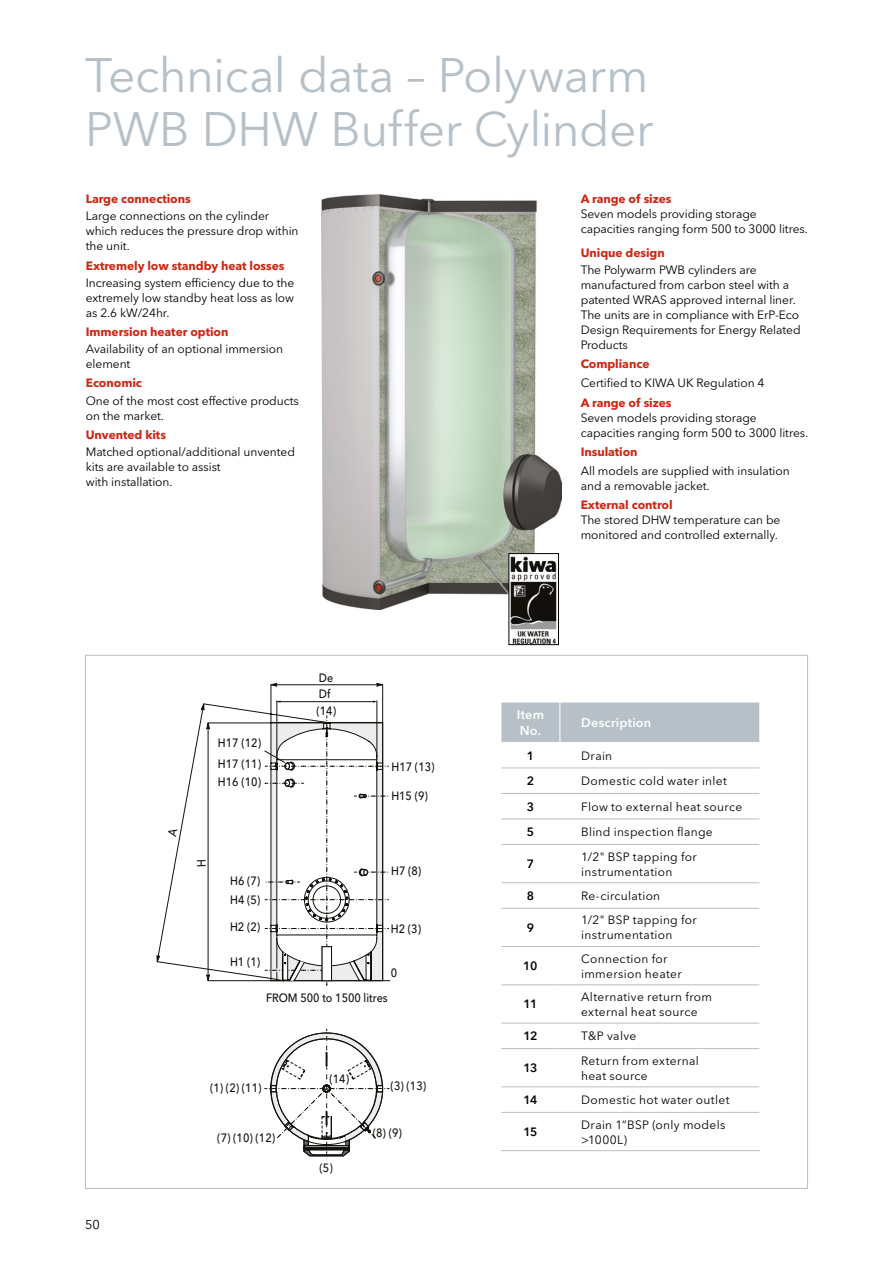
<style>
.page{position:relative;width:893px;height:1263px;background:#fff}
.page>*{position:absolute;margin:0;border:0;box-sizing:border-box;transform-origin:0 0}
.t1{font:48px/54px "Avenir Next LT Pro";letter-spacing:-.01em;color:#b6c0c6}
.t2{font:600 12.75px/16.5px "Avenir Next LT Pro";letter-spacing:.02em;color:#fff}
.t3{font:12.75px "Avenir Next LT Pro";color:#000}
.t4{font:12px/15px "Avenir Next LT Pro";letter-spacing:-.005em;color:#000}
.t5{font:12px/15px "Avenir Next LT Pro";letter-spacing:.025em;color:#000}
.t6{font:700 12px "Avenir Next LT Pro";letter-spacing:-.005em;color:#cb2815}
.t7{font:500 12px/16.2px "Avenir Next LT Pro";color:#12100b;scale:.9 1}
.t8{font:600 12px "Avenir Next LT Pro";letter-spacing:-.04em;color:#000}
</style>
<div class="page">
<img style="left:322px;top:194px;width:239px;height:416px">
<svg style="left:208px;top:683px;width:176px;height:292px"></svg>
<svg style="left:206px;top:974px;width:4px;height:7px"></svg>
<svg style="left:264px;top:1029px;width:125px;height:130px"></svg>
<svg style="left:264px;top:716px;width:126px;height:270px"></svg>
<hr style="left:377px;top:700px;width:1px;height:59px;background:#12100b">
<hr style="left:277px;top:700px;width:1px;height:59px;background:#12100b">
<hr style="left:277px;top:701px;width:98px;height:1px;background:#13110c">
<div style="left:501px;top:702px;width:59px;height:40px;background:#b6c0c6"></div>
<div style="left:560px;top:702px;width:200px;height:40px;background:#b6c0c6"></div>
<hr style="left:501px;top:702px;width:59px;height:1px;background:#fff">
<hr style="left:501px;top:702px;width:1px;height:40px;background:#fff">
<hr style="left:560px;top:702px;width:200px;height:1px;background:#fff">
<hr style="left:560px;top:702px;width:1px;height:40px;background:#fff">
<hr style="left:759px;top:702px;width:1px;height:40px;background:#fff">
<hr style="left:501px;top:767px;width:59px;height:1px;background:#b6c0c6">
<hr style="left:560px;top:767px;width:199px;height:1px;background:#b6c0c6">
<hr style="left:501px;top:793px;width:59px;height:1px;background:#b6c0c6">
<hr style="left:560px;top:793px;width:199px;height:1px;background:#b6c0c6">
<hr style="left:501px;top:818px;width:59px;height:1px;background:#b6c0c6">
<hr style="left:560px;top:818px;width:199px;height:1px;background:#b6c0c6">
<hr style="left:501px;top:844px;width:59px;height:1px;background:#b6c0c6">
<hr style="left:560px;top:844px;width:199px;height:1px;background:#b6c0c6">
<hr style="left:501px;top:882px;width:59px;height:1px;background:#b6c0c6">
<hr style="left:560px;top:882px;width:199px;height:1px;background:#b6c0c6">
<hr style="left:501px;top:908px;width:59px;height:1px;background:#b6c0c6">
<hr style="left:560px;top:908px;width:199px;height:1px;background:#b6c0c6">
<hr style="left:501px;top:946px;width:59px;height:1px;background:#b6c0c6">
<hr style="left:560px;top:946px;width:199px;height:1px;background:#b6c0c6">
<hr style="left:501px;top:984px;width:59px;height:1px;background:#b6c0c6">
<hr style="left:560px;top:984px;width:199px;height:1px;background:#b6c0c6">
<hr style="left:501px;top:1023px;width:59px;height:1px;background:#b6c0c6">
<hr style="left:560px;top:1023px;width:199px;height:1px;background:#b6c0c6">
<hr style="left:501px;top:1048px;width:59px;height:1px;background:#b6c0c6">
<hr style="left:560px;top:1048px;width:199px;height:1px;background:#b6c0c6">
<hr style="left:501px;top:1086px;width:59px;height:1px;background:#b6c0c6">
<hr style="left:560px;top:1086px;width:199px;height:1px;background:#b6c0c6">
<hr style="left:501px;top:1112px;width:59px;height:1px;background:#b6c0c6">
<hr style="left:560px;top:1112px;width:199px;height:1px;background:#b6c0c6">
<hr style="left:501px;top:1150px;width:59px;height:1px;background:#b6c0c6">
<hr style="left:560px;top:1150px;width:200px;height:1px;background:#b6c0c6">
<svg style="left:510px;top:555px;width:47px;height:74px"></svg>
<img style="left:511px;top:556px;width:46px;height:87px">
<div style="left:508px;top:553px;width:51px;height:92px;border:1px solid #000"></div>
<svg style="left:157px;top:703px;width:53px;height:259px"></svg>
<h1 class="t1" style="left:85px;top:48px;width:570px">Technical data – Polywarm<br>PWB DHW Buffer Cylinder</h1>
<p class="t6" style="left:86px;top:192px;width:106px">Large connections</p>
<p class="t4" style="left:86px;top:209px;width:214px">Large connections on the cylinder which reduces the pressure drop within the unit.</p>
<p class="t6" style="left:86px;top:258px;width:200px">Extremely low standby heat losses</p>
<p class="t4" style="left:86px;top:275px;width:210px;text-align:justify">Increasing system efficiency due to the extremely low standby heat loss as low as 2.6 kW/24hr.</p>
<p class="t6" style="left:86px;top:324px;width:144px">Immersion heater option</p>
<p class="t4" style="left:86px;top:341px;width:199px">Availability of an optional immersion element</p>
<p class="t6" style="left:86px;top:376px;width:58px">Economic</p>
<p class="t4" style="left:86px;top:393px;width:215px">One of the most cost effective products on the market.</p>
<p class="t6" style="left:86px;top:427px;width:82px">Unvented kits</p>
<p class="t4" style="left:86px;top:444px;width:211px">Matched optional/additional unvented kits are available to assist<br>with installation.</p>
<p class="t7" style="left:218px;top:735px;width:49px">H17 (12)</p>
<p class="t7" style="left:218px;top:754px;width:49px;line-height:18.3px">H17 (11)<br>H16 (10)</p>
<p class="t7" style="left:230px;top:872px;width:35px">H6 (7)</p>
<p class="t7" style="left:230px;top:891px;width:35px">H4 (5)</p>
<p class="t7" style="left:230px;top:918px;width:35px">H2 (2)</p>
<p class="t7" style="left:230px;top:953px;width:35px">H1 (1)</p>
<p class="t7" style="left:319px;top:670px;width:18px">De<br>Df</p>
<p class="t7" style="left:316px;top:703px;width:23px">(14)</p>
<p class="t7" style="left:392px;top:758px;width:49px">H17 (13)</p>
<p class="t7" style="left:391px;top:788px;width:42px">H15 (9)</p>
<p class="t7" style="left:391px;top:863px;width:35px">H7 (8)</p>
<p class="t7" style="left:391px;top:920px;width:35px">H2 (3)</p>
<p class="t7" style="left:391px;top:965px;width:9px">0</p>
<p class="t7" style="left:266px;top:990px;width:137px">FROM 500 to 1500 litres</p>
<p class="t3" style="left:85px;top:1217px;width:16px">50</p>
<p class="t7" style="left:210px;top:1080px;width:59px">(1) (2) (11)</p>
<p class="t7" style="left:217px;top:1130px;width:66px">(7) (10) (12)</p>
<p class="t7" style="left:329px;top:1071px;width:23px">(14)</p>
<p class="t7" style="left:319px;top:1159px;width:16px">(5)</p>
<p class="t7" style="left:391px;top:1078px;width:41px">(3) (13)</p>
<p class="t7" style="left:373px;top:1124px;width:34px">(8) (9)</p>
<p class="t6" style="left:581px;top:192px;width:92px">A range of sizes</p>
<p class="t4" style="left:581px;top:207px;width:229px">Seven models providing storage capacities ranging form 500 to 3000 litres.</p>
<p class="t6" style="left:581px;top:245px;width:86px">Unique design</p>
<p class="t4" style="left:581px;top:262px;width:221px">The Polywarm PWB cylinders are manufactured from carbon steel with a patented WRAS approved internal liner.<br>The units are in compliance with ErP-Eco Design Requirements for Energy Related Products</p>
<p class="t6" style="left:581px;top:357px;width:70px">Compliance</p>
<p class="t4" style="left:581px;top:376px;width:185px">Certified to KIWA UK Regulation 4</p>
<p class="t6" style="left:581px;top:395px;width:92px">A range of sizes</p>
<p class="t4" style="left:581px;top:410px;width:229px">Seven models providing storage capacities ranging form 500 to 3000 litres.</p>
<p class="t6" style="left:581px;top:444px;width:58px">Insulation</p>
<p class="t4" style="left:581px;top:463px;width:210px">All models are supplied with insulation and a removable jacket.</p>
<p class="t6" style="left:581px;top:498px;width:93px">External control</p>
<p class="t4" style="left:581px;top:513px;width:201px">The stored DHW temperature can be monitored and controlled externally.</p>
<p class="t2" style="left:517px;top:706px;width:29px">Item<br>No.</p>
<p class="t2" style="left:581px;top:714px;width:72px">Description</p>
<p class="t8" style="left:527px;top:748px;width:9px">1</p>
<p class="t4" style="left:581px;top:748px;width:33px">Drain</p>
<p class="t8" style="left:527px;top:774px;width:9px">2</p>
<p class="t5" style="left:581px;top:773px;width:147px">Domestic cold water inlet</p>
<p class="t8" style="left:527px;top:799px;width:9px">3</p>
<p class="t5" style="left:581px;top:799px;width:163px">Flow to external heat source</p>
<p class="t8" style="left:527px;top:825px;width:9px">5</p>
<p class="t5" style="left:581px;top:824px;width:133px">Blind inspection flange</p>
<p class="t8" style="left:527px;top:857px;width:9px">7</p>
<p class="t5" style="left:581px;top:849px;width:117px">1/2" BSP tapping for instrumentation</p>
<p class="t8" style="left:527px;top:888px;width:9px">8</p>
<p class="t5" style="left:581px;top:888px;width:81px">Re-circulation</p>
<p class="t8" style="left:527px;top:920px;width:9px">9</p>
<p class="t5" style="left:581px;top:913px;width:117px">1/2" BSP tapping for instrumentation</p>
<p class="t8" style="left:523px;top:959px;width:16px">10</p>
<p class="t5" style="left:581px;top:951px;width:102px">Connection for immersion heater</p>
<p class="t8" style="left:523px;top:997px;width:15px">11</p>
<p class="t5" style="left:581px;top:989px;width:132px">Alternative return from external heat source</p>
<p class="t8" style="left:523px;top:1029px;width:16px">12</p>
<p class="t4" style="left:581px;top:1029px;width:57px">T&amp;P valve</p>
<p class="t8" style="left:523px;top:1061px;width:16px">13</p>
<p class="t5" style="left:581px;top:1053px;width:119px">Return from external heat source</p>
<p class="t8" style="left:523px;top:1093px;width:16px">14</p>
<p class="t5" style="left:581px;top:1092px;width:150px">Domestic hot water outlet</p>
<p class="t8" style="left:523px;top:1124px;width:16px">15</p>
<p class="t5" style="left:581px;top:1117px;width:146px">Drain 1”BSP (only models &gt;1000L)</p>
</div>
